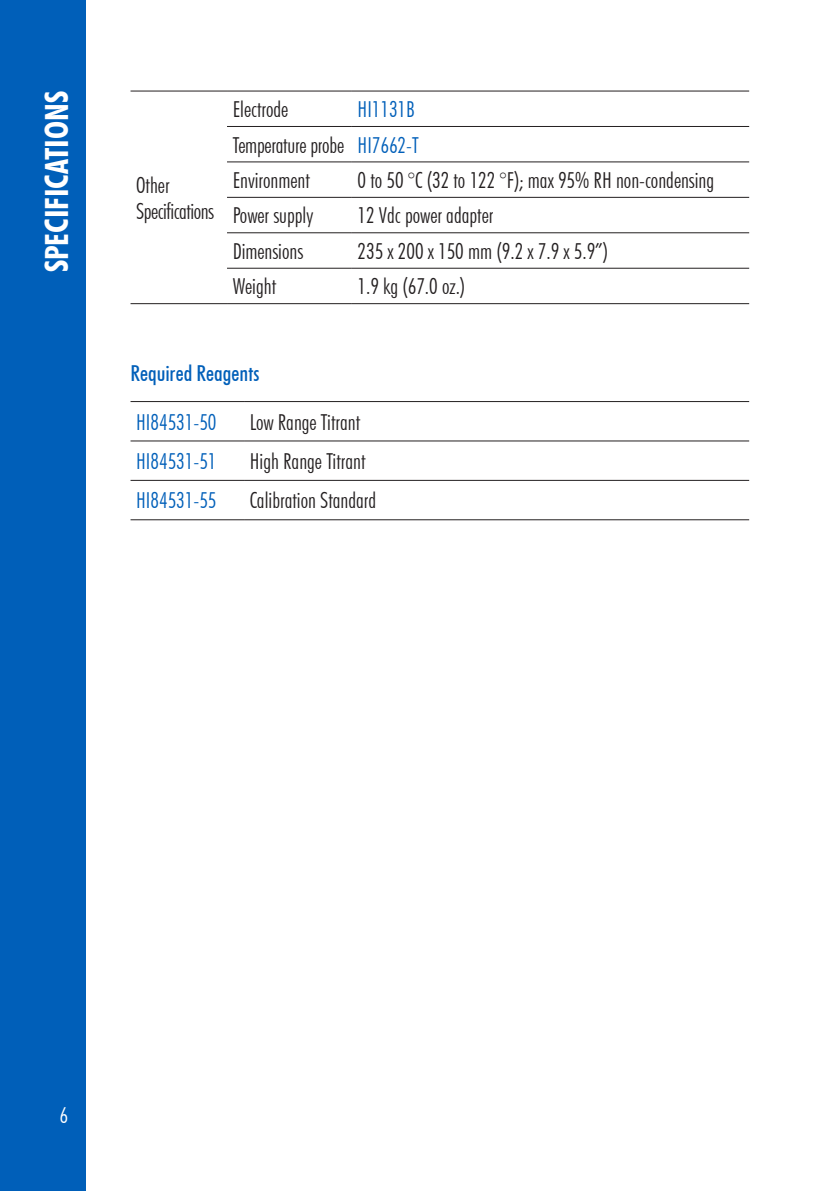
<style>
.page{position:relative;width:840px;height:1191px;background:#fff}
.page>*{position:absolute;margin:0;border:0;box-sizing:border-box;transform-origin:0 0}
.t1{font:700 condensed 32px "Futura BT";color:#fff}
.t2{font:300 condensed 22px/35.4px "Futura BT";color:#231f20}
.t3{font:300 condensed 22px "Futura BT";color:#005fb9}
.t4{font:300 condensed 22px/26.4px "Futura BT";letter-spacing:-.02em;color:#231f20}
.t5{font:500 condensed 22px "Futura BT";color:#005fb9}
.t6{font:300 condensed 22px "Futura BT";color:#fff}
.s1{color:#005fb9}
</style>
<div class="page">
<div style="left:0;top:0;width:85px;height:1191px;background:#005fb9"></div>
<hr style="left:227px;top:91px;width:124px;height:1px;background:#231f20">
<hr style="left:351px;top:91px;width:397px;height:1px;background:#231f20">
<hr style="left:351px;top:126px;width:397px;height:1px;background:#231f20">
<hr style="left:351px;top:162px;width:397px;height:1px;background:#231f20">
<hr style="left:351px;top:197px;width:397px;height:1px;background:#231f20">
<hr style="left:351px;top:232px;width:397px;height:1px;background:#231f20">
<hr style="left:351px;top:268px;width:397px;height:1px;background:#231f20">
<hr style="left:351px;top:303px;width:397px;height:1px;background:#231f20">
<hr style="left:227px;top:126px;width:124px;height:1px;background:#231f20">
<hr style="left:227px;top:162px;width:124px;height:1px;background:#231f20">
<hr style="left:227px;top:197px;width:124px;height:1px;background:#231f20">
<hr style="left:227px;top:232px;width:124px;height:1px;background:#231f20">
<hr style="left:227px;top:268px;width:124px;height:1px;background:#231f20">
<hr style="left:227px;top:303px;width:124px;height:1px;background:#231f20">
<hr style="left:130px;top:91px;width:97px;height:1px;background:#231f20">
<hr style="left:130px;top:303px;width:97px;height:1px;background:#231f20">
<hr style="left:130px;top:401px;width:114px;height:1px;background:#231f20">
<hr style="left:244px;top:401px;width:504px;height:1px;background:#231f20">
<hr style="left:130px;top:440px;width:114px;height:1px;background:#231f20">
<hr style="left:244px;top:440px;width:504px;height:1px;background:#231f20">
<hr style="left:130px;top:480px;width:114px;height:1px;background:#231f20">
<hr style="left:244px;top:480px;width:504px;height:1px;background:#231f20">
<hr style="left:130px;top:519px;width:114px;height:1px;background:#231f20">
<hr style="left:244px;top:519px;width:504px;height:1px;background:#231f20">
<h1 class="t1" style="left:37px;top:272px;width:181px;rotate:-90deg">Specifications</h1>
<p class="t4" style="left:136px;top:171px;width:79px">Other<br>Specifications</p>
<p class="t2" style="left:232px;top:91px;width:57px">Electrode</p>
<p class="t2" style="left:232px;top:91px;width:187px;text-indent:125px"><span class="s1">HI1131B<br></span>Temperature probe <span class="s1">HI7662-T<br></span>Environment</p>
<p class="t2" style="left:357px;top:162px;width:358px">0 to 50 °C (32 to 122 °F); max 95% RH non-condensing</p>
<p class="t2" style="left:232px;top:198px;width:82px">Power supply</p>
<p class="t2" style="left:357px;top:198px;width:137px">12 Vdc power adapter</p>
<p class="t2" style="left:232px;top:233px;width:72px">Dimensions</p>
<p class="t2" style="left:357px;top:233px;width:252px">235 x 200 x 150 mm (9.2 x 7.9 x 5.9”)</p>
<p class="t2" style="left:232px;top:268px;width:45px">Weight</p>
<p class="t2" style="left:357px;top:268px;width:109px">1.9 kg (67.0 oz.)</p>
<p class="t5" style="left:130px;top:360px;width:130px">Required Reagents</p>
<p class="t3" style="left:136px;top:408px;width:82px">HI84531-50</p>
<p class="t2" style="left:249px;top:404px;width:112px">Low Range Titrant</p>
<p class="t3" style="left:136px;top:448px;width:82px">HI84531-51</p>
<p class="t2" style="left:249px;top:443px;width:117px">High Range Titrant</p>
<p class="t3" style="left:136px;top:487px;width:82px">HI84531-55</p>
<p class="t2" style="left:249px;top:483px;width:128px">Calibration Standard</p>
<p class="t6" style="left:59px;top:1101px;width:10px">6</p>
</div>
